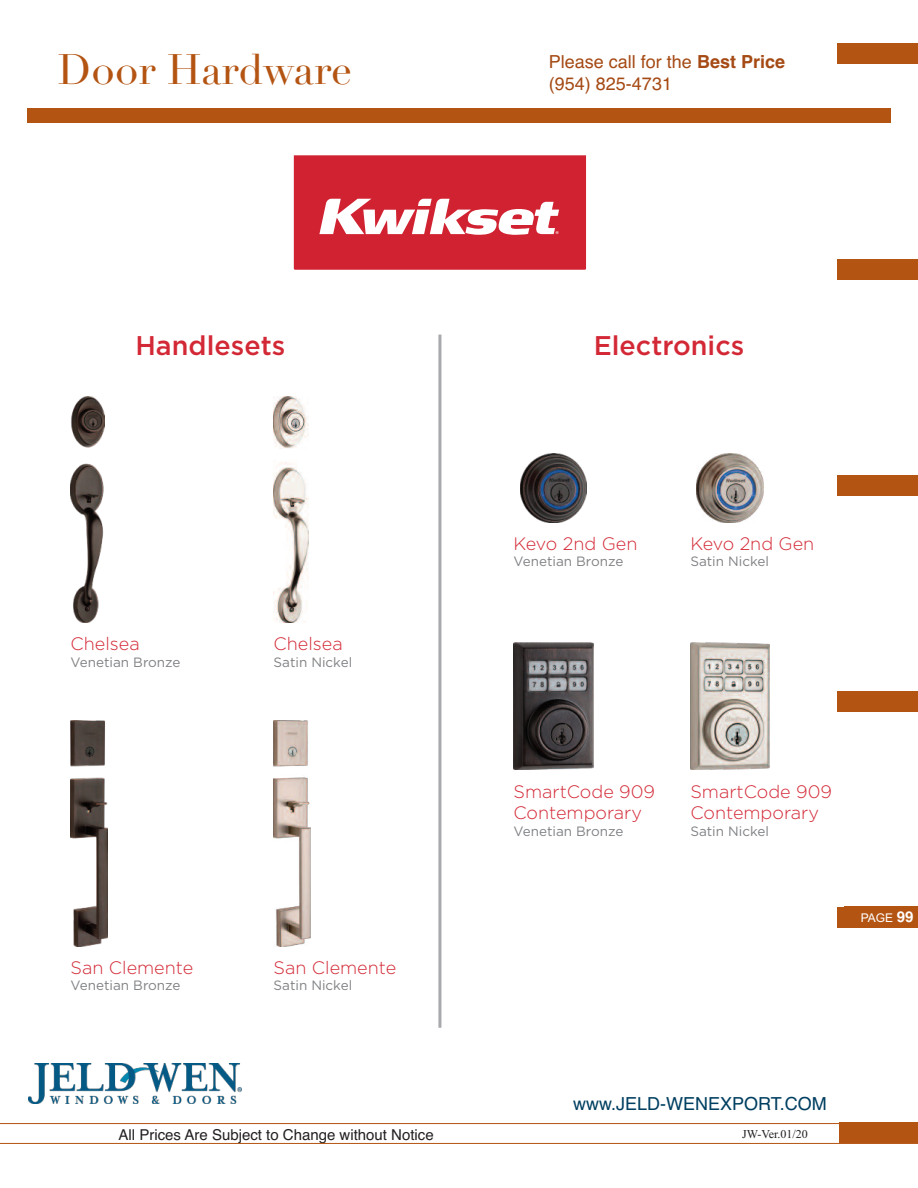
<style>
.page{position:relative;width:918px;height:1188px;background:#fff}
.page>*{position:absolute;margin:0;border:0;box-sizing:border-box;transform-origin:0 0}
.t1{font:42px "Didot";color:#b45412}
.t2{font:500 27px "Gotham";color:#d32835}
.t3{font:300 18px/21.6px "Gotham";color:#d32835}
.t4{font:18px/21.6px "Helvetica";color:#a54a14}
.t5{font:18px "Helvetica";color:#003f61}
.t6{font:15px "Helvetica";color:#231f20}
.t7{font:13.5px "Gotham";color:#808285}
.t8{font:13.5px "Arial";color:#fff}
.t9{font:12px "Times New Roman";color:#231f20}
.s1{font-weight:700}
.s2{font-family:"Helvetica";font-weight:700;font-size:15px}
</style>
<div class="page">
<div style="left:837px;top:43px;width:81px;height:21px;background:#b45412"></div>
<div style="left:837px;top:259px;width:81px;height:21px;background:#b45412"></div>
<div style="left:837px;top:475px;width:81px;height:21px;background:#b45412"></div>
<div style="left:837px;top:691px;width:81px;height:21px;background:#b45412"></div>
<div style="left:844px;top:906px;width:74px;height:20px;background:#b45412"></div>
<div style="left:837px;top:907px;width:81px;height:21px;background:#b45412"></div>
<div style="left:27px;top:108px;width:864px;height:15px;background:#b45412"></div>
<div style="left:839px;top:1123px;width:79px;height:20px;background:#b45412"></div>
<img style="left:29px;top:1063px;width:213px;height:40px">
<hr style="left:0;top:1123px;width:918px;height:1px;background:#b45412">
<hr style="left:0;top:1143px;width:918px;height:1px;background:#b45412">
<svg style="left:294px;top:155px;width:292px;height:115px;background:#d7424f"></svg>
<hr style="left:438px;top:335px;width:3px;height:693px;background:#a8a9ad">
<img style="left:71px;top:397px;width:33px;height:225px">
<img style="left:71px;top:720px;width:37px;height:226px">
<img style="left:274px;top:720px;width:37px;height:226px">
<img style="left:274px;top:397px;width:34px;height:225px">
<img style="left:696px;top:454px;width:68px;height:68px">
<img style="left:520px;top:454px;width:67px;height:68px">
<img style="left:514px;top:642px;width:79px;height:128px">
<img style="left:690px;top:642px;width:80px;height:128px">
<h1 class="t1" style="left:57px;top:45px;width:296px">Door Hardware</h1>
<p class="t4" style="left:549px;top:51px;width:238px">Please call for the <span class="s1">Best Price </span>(954) 825-4731</p>
<h2 class="t2" style="left:135px;top:336px;width:151px">Handlesets</h2>
<h2 class="t2" style="left:594px;top:336px;width:152px">Electronics</h2>
<p class="t3" style="left:71px;top:635px;width:71px">Chelsea</p>
<p class="t7" style="left:71px;top:657px;width:111px">Venetian Bronze</p>
<p class="t3" style="left:274px;top:635px;width:71px">Chelsea</p>
<p class="t7" style="left:274px;top:657px;width:80px">Satin Nickel</p>
<p class="t3" style="left:514px;top:534px;width:125px">Kevo 2nd Gen</p>
<p class="t7" style="left:514px;top:557px;width:111px">Venetian Bronze</p>
<p class="t3" style="left:690px;top:534px;width:125px">Kevo 2nd Gen</p>
<p class="t7" style="left:690px;top:557px;width:80px">Satin Nickel</p>
<p class="t3" style="left:71px;top:959px;width:124px">San Clemente</p>
<p class="t7" style="left:71px;top:981px;width:111px">Venetian Bronze</p>
<p class="t3" style="left:274px;top:959px;width:124px">San Clemente</p>
<p class="t7" style="left:274px;top:981px;width:80px">Satin Nickel</p>
<p class="t3" style="left:514px;top:782px;width:143px">SmartCode 909<br>Contemporary</p>
<p class="t7" style="left:514px;top:826px;width:111px">Venetian Bronze</p>
<p class="t3" style="left:690px;top:782px;width:143px">SmartCode 909<br>Contemporary</p>
<p class="t7" style="left:690px;top:826px;width:80px">Satin Nickel</p>
<p class="t8" style="left:845px;top:907px;width:70px">PA<sub>P</sub>G<sub>A</sub>E<sub>G</sub> <sub>E</sub>X <span class="s2">9 9</span></p>
<p class="t5" style="left:573px;top:1093px;width:255px">www.JELD-WENEXPORT.COM</p>
<p class="t6" style="left:119px;top:1126px;width:317px">All Prices Are Subject to Change without Notice</p>
<p class="t9" style="left:742px;top:1127px;width:67px">JW-Ver.01/20</p>
</div>
